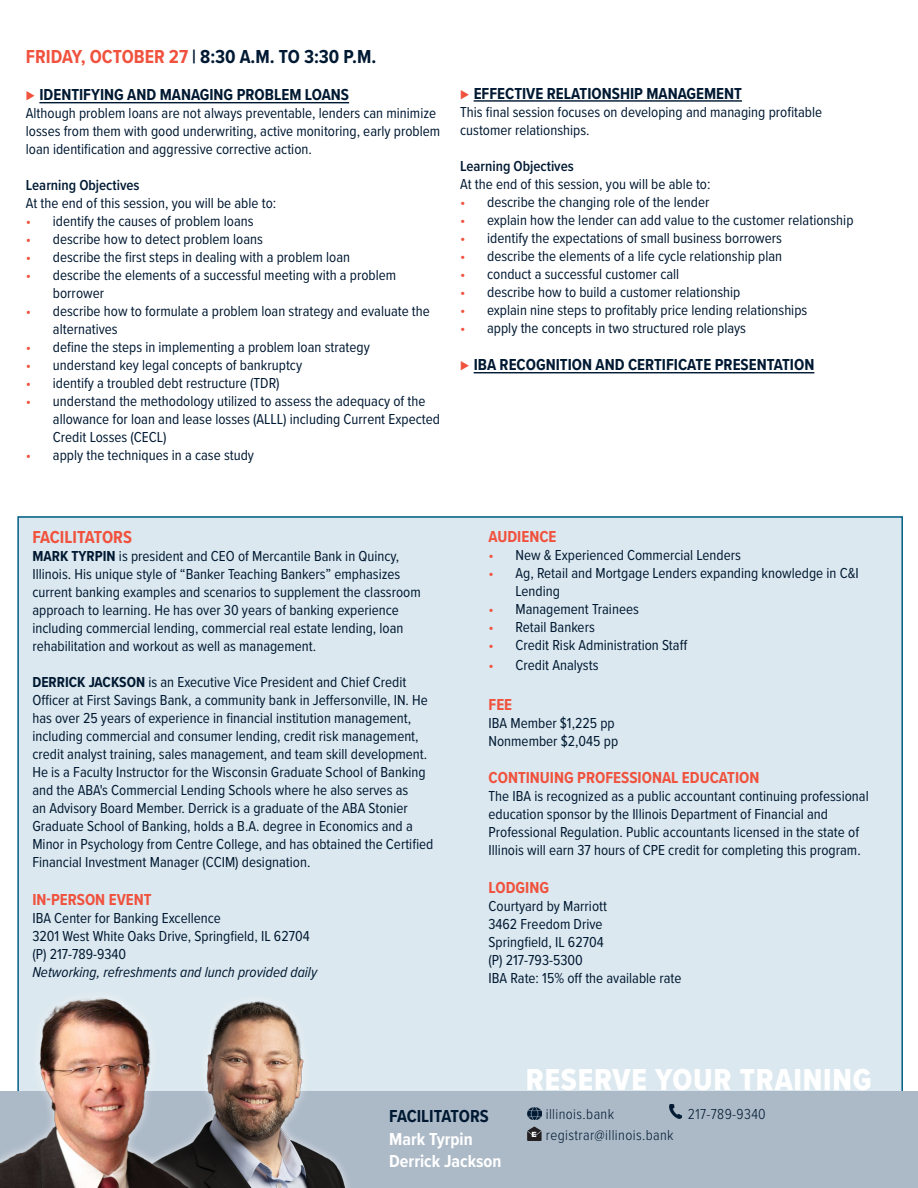
<style>
.page{position:relative;width:918px;height:1188px;background:#fff}
.page>*{position:absolute;margin:0;border:0;box-sizing:border-box;transform-origin:0 0}
.t1{font:31.5px "Proxima Nova Cond Extrabld";letter-spacing:.025em;color:#fff}
.t2{font:700 19.5px "Proxima Nova Cond";color:#001932}
.t3{font:700 18px "Proxima Nova Cond";color:#fff}
.t4{font:700 18px "Proxima Nova Cond";color:#f0523e}
.t5{font:700 18px "Proxima Nova Cond";color:#001932}
.t6{font:700 16.5px "Proxima Nova Cond";color:#001932}
.t7{font:700 16.5px "Proxima Nova Cond";color:#f0523e}
.t8{font:15px/18px "Proxima Nova Cond";color:#001932}
.t9{font:300 15px "Proxima Nova Cond";letter-spacing:.025em;color:#001932}
.t10{font:italic 15px "Proxima Nova Cond";color:#001932}
.t11{font:600 15px "Proxima Nova Cond";color:#001932}
.t12{font:900 7.2px "Arial";color:#fff}
.s1{color:#f0523e}
.s2{font-size:15px;color:#f0523e}
.s3{font-weight:700}
</style>
<div class="page">
<hr style="left:39px;top:102px;width:310px;height:1px;background:#001932">
<hr style="left:474px;top:100px;width:268px;height:2px;background:#001932">
<hr style="left:474px;top:372px;width:340px;height:1px;background:#001932">
<div style="left:17px;top:516px;width:886px;height:576px;background:#dce8ef"></div>
<div style="left:1px;top:1092px;width:917px;height:96px;background:#acb9c7"></div>
<img style="left:670px;top:1105px;width:12px;height:14px">
<svg style="left:527px;top:1127px;width:15px;height:14px"></svg>
<img style="left:528px;top:1107px;width:14px;height:12px">
<div style="left:139px;top:993px;width:221px;height:195px;background:#dce8ef"></div>
<img style="left:200px;top:1001px;width:162px;height:187px">
<div style="left:0;top:989px;width:200px;height:199px;background:#fff;opacity:.75"></div>
<img style="left:0;top:997px;width:196px;height:191px">
<p class="t2" style="left:26px;top:42px;width:352px"><span class="s1">FRIDAY, OCTOBER 27</span> | 8:30 A.M. TO 3:30 P.M.</p>
<p class="t6" style="left:26px;top:83px;width:325px"><span class="s2">⊲</span> IDENTIFYING AND MANAGING PROBLEM LOANS</p>
<p class="t8" style="left:26px;top:104px;width:416px">Although problem loans are not always preventable, lenders can minimize losses from them with good underwriting, active monitoring, early problem loan identification and aggressive corrective action.</p>
<p class="t11" style="left:26px;top:174px;width:115px">Learning Objectives</p>
<p class="t8" style="left:26px;top:194px;width:252px">At the end of this session, you will be able to:</p>
<p class="t8" style="left:26px;top:212px;width:229px"><span class="s1">•</span> identify the causes of problem loans</p>
<p class="t8" style="left:26px;top:230px;width:238px"><span class="s1">•</span> describe how to detect problem loans</p>
<p class="t8" style="left:26px;top:248px;width:326px"><span class="s1">•</span> describe the first steps in dealing with a problem loan</p>
<p class="t8" style="left:53px;top:266px;width:345px;text-indent:-27px"><span class="s1">•</span> describe the elements of a successful meeting with a problem borrower</p>
<p class="t8" style="left:53px;top:302px;width:378px;text-indent:-27px"><span class="s1">•</span> describe how to formulate a problem loan strategy and evaluate the alternatives</p>
<p class="t8" style="left:26px;top:338px;width:345px"><span class="s1">•</span> define the steps in implementing a problem loan strategy</p>
<p class="t8" style="left:26px;top:356px;width:278px"><span class="s1">•</span> understand key legal concepts of bankruptcy</p>
<p class="t8" style="left:26px;top:374px;width:255px"><span class="s1">•</span> identify a troubled debt restructure (TDR)</p>
<p class="t8" style="left:53px;top:392px;width:389px;text-indent:-27px"><span class="s1">•</span> understand the methodology utilized to assess the adequacy of the allowance for loan and lease losses (ALLL) including Current Expected<br>Credit Losses (CECL)</p>
<p class="t8" style="left:26px;top:446px;width:230px"><span class="s1">•</span> apply the techniques in a case study</p>
<p class="t6" style="left:460px;top:81px;width:283px"><span class="s2">⊲</span> EFFECTIVE RELATIONSHIP MANAGEMENT</p>
<p class="t8" style="left:460px;top:102px;width:364px">This final session focuses on developing and managing profitable customer relationships.</p>
<p class="t11" style="left:460px;top:155px;width:115px">Learning Objectives</p>
<p class="t8" style="left:460px;top:174px;width:252px">At the end of this session, you will be able to:</p>
<p class="t8" style="left:460px;top:192px;width:251px"><span class="s1">•</span> describe the changing role of the lender</p>
<p class="t8" style="left:460px;top:210px;width:395px"><span class="s1">•</span> explain how the lender can add value to the customer relationship</p>
<p class="t8" style="left:460px;top:228px;width:323px"><span class="s1">•</span> identify the expectations of small business borrowers</p>
<p class="t8" style="left:460px;top:246px;width:324px"><span class="s1">•</span> describe the elements of a life cycle relationship plan</p>
<p class="t8" style="left:460px;top:264px;width:221px"><span class="s1">•</span> conduct a successful customer call</p>
<p class="t8" style="left:460px;top:282px;width:282px"><span class="s1">•</span> describe how to build a customer relationship</p>
<p class="t8" style="left:460px;top:300px;width:349px"><span class="s1">•</span> explain nine steps to profitably price lending relationships</p>
<p class="t8" style="left:460px;top:318px;width:287px"><span class="s1">•</span> apply the concepts in two structured role plays</p>
<p class="t6" style="left:460px;top:353px;width:356px"><span class="s2">⊲</span> IBA RECOGNITION AND CERTIFICATE PRESENTATION</p>
<p class="t4" style="left:32px;top:524px;width:101px">FACILITATORS</p>
<p class="t8" style="left:32px;top:547px;width:390px"><span class="s3">MARK TYRPIN</span> is president and CEO of Mercantile Bank in Quincy, Illinois. His unique style of “Banker Teaching Bankers” emphasizes current banking examples and scenarios to supplement the classroom approach to learning. He has over 30 years of banking experience including commercial lending, commercial real estate lending, loan rehabilitation and workout as well as management.</p>
<p class="t8" style="left:32px;top:673px;width:403px"><span class="s3">DERRICK JACKSON</span> is an Executive Vice President and Chief Credit Officer at First Savings Bank, a community bank in Jeffersonville, IN. He has over 25 years of experience in financial institution management, including commercial and consumer lending, credit risk management, credit analyst training, sales management, and team skill development.<br>He is a Faculty Instructor for the Wisconsin Graduate School of Banking and the ABA's Commercial Lending Schools where he also serves as<br>an Advisory Board Member. Derrick is a graduate of the ABA Stonier Graduate School of Banking, holds a B.A. degree in Economics and a Minor in Psychology from Centre College, and has obtained the Certified Financial Investment Manager (CCIM) designation.</p>
<p class="t7" style="left:32px;top:888px;width:121px">IN-PERSON EVENT</p>
<p class="t8" style="left:32px;top:909px;width:279px">IBA Center for Banking Excellence<br>3201 West White Oaks Drive, Springfield, IL 62704 (P) 217-789-9340</p>
<p class="t10" style="left:32px;top:961px;width:286px">Networking, refreshments and lunch provided daily</p>
<p class="t7" style="left:489px;top:525px;width:69px">AUDIENCE</p>
<p class="t8" style="left:489px;top:546px;width:254px"><span class="s1">•</span> New &amp; Experienced Commercial Lenders</p>
<p class="t8" style="left:516px;top:564px;width:345px;text-indent:-27px"><span class="s1">•</span> Ag, Retail and Mortgage Lenders expanding knowledge in C&amp;I<br>Lending</p>
<p class="t8" style="left:489px;top:600px;width:152px"><span class="s1">•</span> Management Trainees</p>
<p class="t8" style="left:489px;top:618px;width:108px"><span class="s1">•</span> Retail Bankers</p>
<p class="t8" style="left:489px;top:636px;width:200px"><span class="s1">•</span> Credit Risk Administration Staff</p>
<p class="t8" style="left:489px;top:655px;width:111px"><span class="s1">•</span> Credit Analysts</p>
<p class="t7" style="left:489px;top:692px;width:25px">FEE</p>
<p class="t8" style="left:489px;top:713px;width:128px">IBA Member $1,225 pp</p>
<p class="t8" style="left:489px;top:731px;width:131px">Nonmember $2,045 pp</p>
<p class="t7" style="left:489px;top:766px;width:272px">CONTINUING PROFESSIONAL EDUCATION</p>
<p class="t8" style="left:489px;top:787px;width:382px">The IBA is recognized as a public accountant continuing professional education sponsor by the Illinois Department of Financial and Professional Regulation. Public accountants licensed in the state of Illinois will earn 37 hours of CPE credit for completing this program.</p>
<p class="t7" style="left:489px;top:876px;width:62px">LODGING</p>
<p class="t8" style="left:489px;top:897px;width:120px">Courtyard by Marriott</p>
<p class="t8" style="left:489px;top:915px;width:116px">3462 Freedom Drive</p>
<p class="t8" style="left:489px;top:933px;width:117px">Springfield, IL 62704</p>
<p class="t8" style="left:489px;top:951px;width:195px">(P) 217-793-5300<br>IBA Rate: 15% off the available rate</p>
<p class="t5" style="left:389px;top:1103px;width:101px">FACILITATORS</p>
<p class="t3" style="left:389px;top:1125px;width:85px">Mark Tyrpin</p>
<p class="t3" style="left:389px;top:1148px;width:114px">Derrick Jackson</p>
<p class="t1" style="left:526px;top:1057px;width:347px">RESERVE YOUR TRAINING</p>
<p class="t9" style="left:546px;top:1103px;width:70px">illinois.bank</p>
<p class="t9" style="left:688px;top:1103px;width:79px">217-789-9340</p>
<p class="t12" style="left:531px;top:1130px;width:7px">E</p>
<p class="t9" style="left:546px;top:1124px;width:129px">registrar@illinois.bank</p>
</div>
